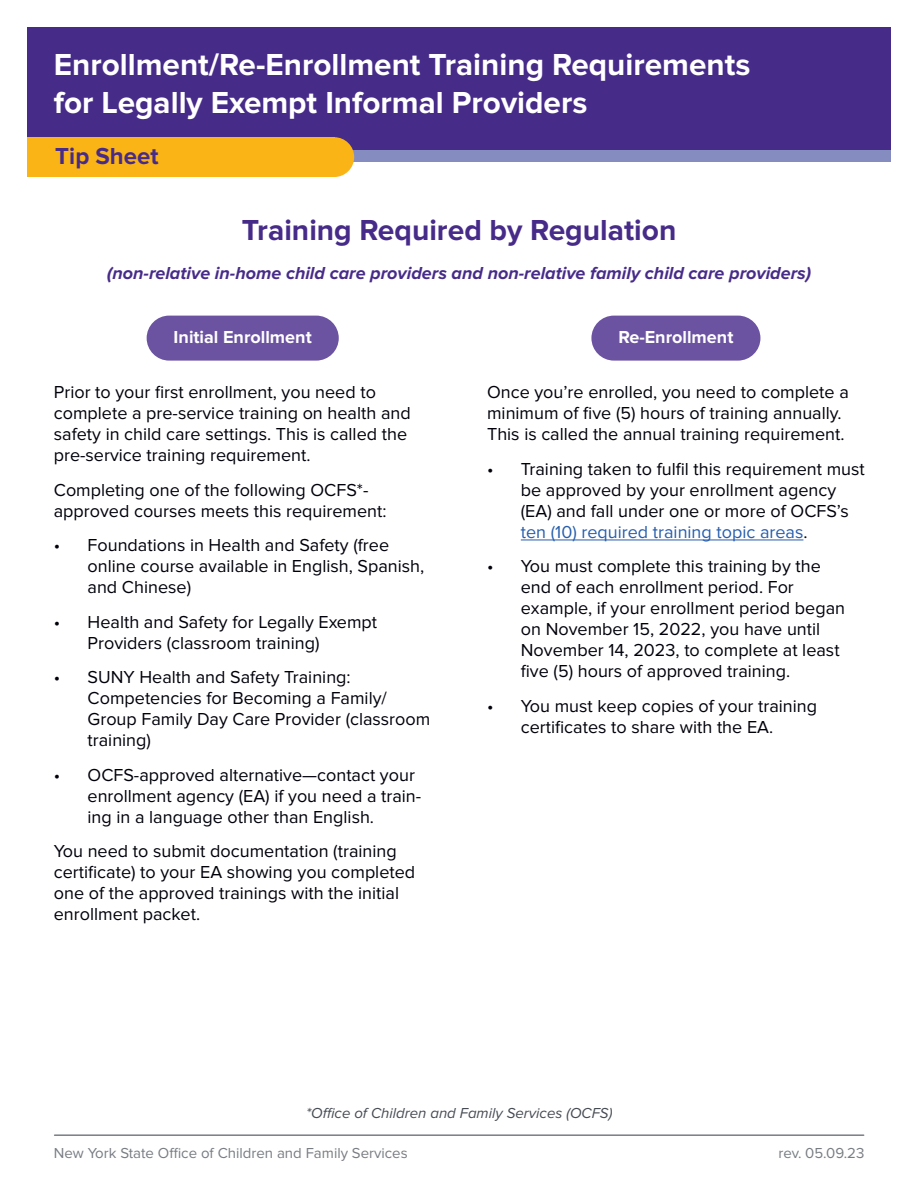
<style>
.page{position:relative;width:918px;height:1188px;background:#fff}
.page>*{position:absolute;margin:0;border:0;box-sizing:border-box;transform-origin:0 0}
.t1{font:700 31.5px/37.5px "Proxima Nova";color:#fff}
.HEADING_Level_2_span{font:700 30px "Proxima Nova";color:#472b89}
.t2{font:700 24px "Proxima Nova";color:#472b89}
.t3{font:18px/21px "Proxima Nova";color:#00000b}
.HEADING_Level_4_span{font:italic 700 18px "Proxima Nova";color:#472b89}
.PROGRESS_BG-7677_Whi{font:700 18px "Proxima Nova";color:#fff}
.t4{font:15px "Proxima Nova";color:#787d83}
.t5{font:italic 15px "Proxima Nova";color:#464b53}
.s1{color:#275eac}
</style>
<div class="page">
<div style="left:27px;top:27px;width:864px;height:129px;background:#472b89"></div>
<div style="left:27px;top:150px;width:864px;height:11px;background:#858dc0"></div>
<hr style="left:55px;top:1134px;width:809px;height:2px;background:#787d83">
<div style="left:27px;top:137px;width:307px;height:40px;background:#fbb416"></div>
<div style="left:314px;top:137px;width:40px;height:40px;background:#fbb416;border-radius:50%"></div>
<div style="left:147px;top:316px;width:192px;height:45px;background:#6b53a2;border-radius:22px"></div>
<div style="left:591px;top:316px;width:169px;height:45px;background:#6b53a2;border-radius:22px"></div>
<hr style="left:521px;top:540px;width:282px;height:1px;background:#275eac">
<h1 class="t1" style="left:54px;top:47px;width:698px">Enrollment/Re-Enrollment Training Requirements for Legally Exempt Informal Providers</h1>
<h3 class="t2" style="left:55px;top:142px;width:105px">Tip Sheet</h3>
<p class="HEADING_Level_2_span" style="left:242px;top:213px;width:436px">Training Required by Regulation</p>
<p class="HEADING_Level_4_span" style="left:107px;top:263px;width:706px">(non-relative in-home child care providers and non-relative family child care providers)</p>
<p class="PROGRESS_BG-7677_Whi" style="left:174px;top:327px;width:140px">Initial Enrollment</p>
<p class="t3" style="left:54px;top:382px;width:358px">Prior to your first enrollment, you need to complete a pre-service training on health and safety in child care settings. This is called the pre-service training requirement.</p>
<p class="t3" style="left:54px;top:479px;width:334px">Completing one of the following OCFS*- approved courses meets this requirement:</p>
<p class="t3" style="left:88px;top:535px;width:338px;text-indent:-34px">• Foundations in Health and Safety (free online course available in English, Spanish, and Chinese)</p>
<p class="t3" style="left:88px;top:611px;width:291px;text-indent:-34px">• Health and Safety for Legally Exempt<br>Providers (classroom training)</p>
<p class="t3" style="left:88px;top:667px;width:344px;text-indent:-34px">• SUNY Health and Safety Training:<br>Competencies for Becoming a Family/<br>Group Family Day Care Provider (classroom training)</p>
<p class="t3" style="left:88px;top:764px;width:335px;text-indent:-34px">• OCFS-approved alternative—contact your enrollment agency (EA) if you need a train&shy;ing in a language other than English.</p>
<p class="t3" style="left:54px;top:841px;width:363px">You need to submit documentation (training certificate) to your EA showing you completed one of the approved trainings with the initial enrollment packet.</p>
<p class="PROGRESS_BG-7677_Whi" style="left:618px;top:327px;width:117px">Re-Enrollment</p>
<p class="t3" style="left:487px;top:382px;width:363px">Once you’re enrolled, you need to complete a minimum of five (5) hours of training annually.<br>This is called the annual training requirement.</p>
<p class="t3" style="left:521px;top:458px;width:346px;text-indent:-34px">• Training taken to fulfil this requirement must be approved by your enrollment agency (EA) and fall under one or more of OCFS’s <span class="s1">ten (10) required training topic areas</span>.</p>
<p class="t3" style="left:521px;top:556px;width:326px;text-indent:-34px">• You must complete this training by the end of each enrollment period. For example, if your enrollment period began on November 15, 2022, you have until November 14, 2023, to complete at least five (5) hours of approved training.</p>
<p class="t3" style="left:487px;top:695px;width:332px;text-align:center">• You must keep copies of your training certificates to share with the EA.</p>
<p class="t5" style="left:306px;top:1104px;width:308px">*Office of Children and Family Services (OCFS)</p>
<p class="t4" style="left:54px;top:1145px;width:355px">New York State Office of Children and Family Services</p>
<p class="t4" style="left:779px;top:1145px;width:87px">rev. 05.09.23</p>
</div>
